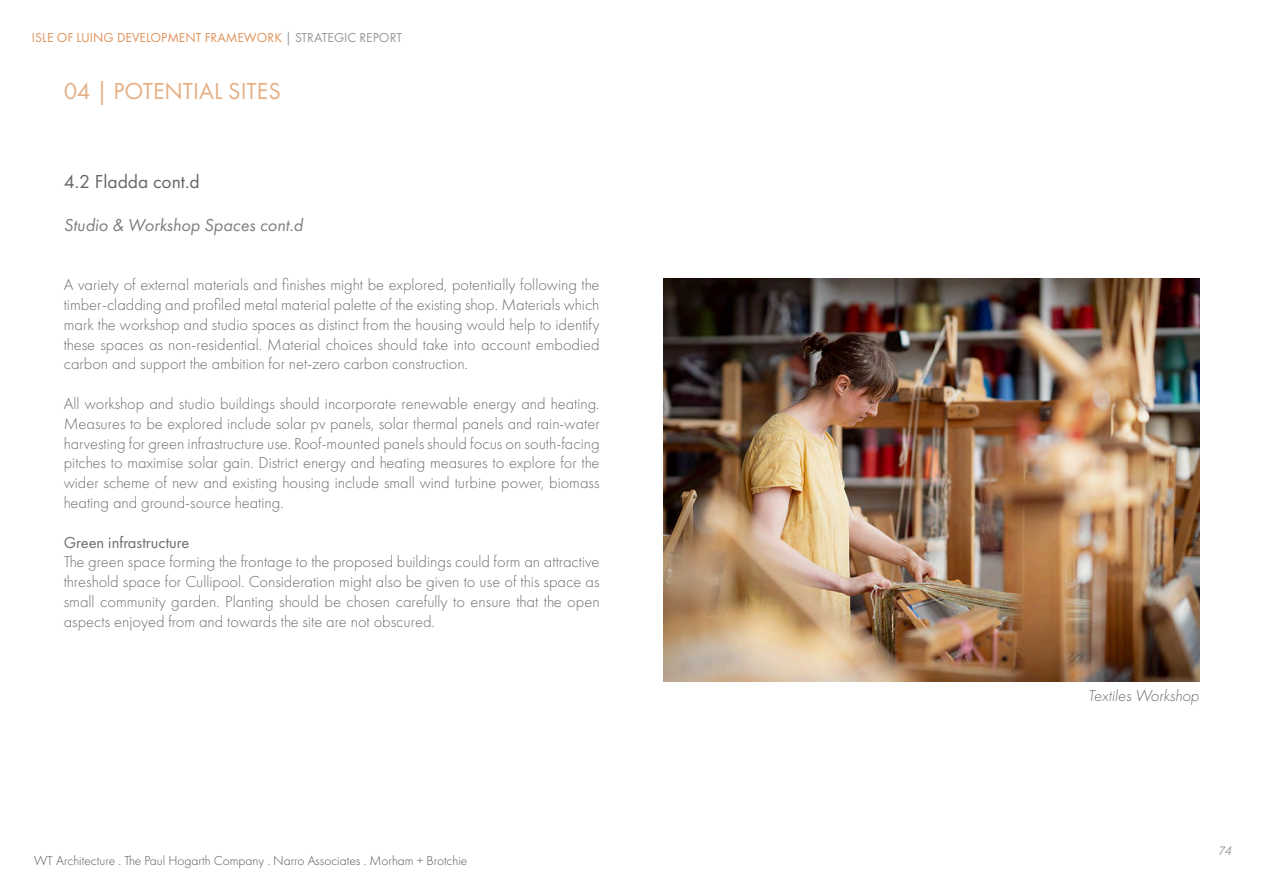
<style>
.page{position:relative;width:1263px;height:893px;background:#fff}
.page>*{position:absolute;margin:0;border:0;box-sizing:border-box;transform-origin:0 0}
.t1{font:24px "Futura PT";color:#e7ae82}
.TITLE_CONT_D{font:19.5px "Futura PT";color:#666}
.sd_tnoc_eltitbu{font:italic 18px "Futura PT";color:#808080}
.MAIN_BODY_grey{font:300 16.5px/19.8px "Futura PT";color:#6c6d70;text-align:justify}
.subheadings{font:16.5px "Futura PT";color:#6c6d70}
.MAIN_BODY_quotes{font:italic 300 16.5px "Futura PT";color:#6c6d70}
.t2{font:300 13.5px "Futura PT";color:#57585a}
.t3{font:13.5px "Futura PT";color:#df935b}
.t4{font:italic 300 12px "Helvetica";color:#87898c}
.s1{color:#95979a}
</style>
<div class="page">
<img style="left:663px;top:278px;width:536px;height:404px">
<p class="t3" style="left:32px;top:30px;width:372px">ISLE OF LUING DEVELOPMENT FRAMEWORK <span class="s1">| STRATEGIC REPORT</span></p>
<p class="t1" style="left:64px;top:76px;width:218px">04 | POTENTIAL SITES</p>
<p class="TITLE_CONT_D" style="left:64px;top:169px;width:138px">4.2 Fladda cont.d</p>
<p class="sd_tnoc_eltitbu" style="left:64px;top:214px;width:241px">Studio &amp; Workshop Spaces cont.d</p>
<p class="MAIN_BODY_grey" style="left:64px;top:275px;width:537px">A variety of external materials and finishes might be explored, potentially following the timber-cladding and profiled metal material palette of the existing shop. Materials which mark the workshop and studio spaces as distinct from the housing would help to identify these spaces as non-residential. Material choices should take into account embodied carbon and support the ambition for net-zero carbon construction.</p>
<p class="MAIN_BODY_grey" style="left:64px;top:394px;width:537px">All workshop and studio buildings should incorporate renewable energy and heating.<br>Measures to be explored include solar pv panels, solar thermal panels and rain-water harvesting for green infrastructure use. Roof-mounted panels should focus on south-facing pitches to maximise solar gain. District energy and heating measures to explore for the wider scheme of new and existing housing include small wind turbine power, biomass heating and ground-source heating.</p>
<p class="subheadings" style="left:64px;top:532px;width:127px">Green infrastructure</p>
<p class="MAIN_BODY_grey" style="left:64px;top:552px;width:537px">The green space forming the frontage to the proposed buildings could form an attractive threshold space for Cullipool. Consideration might also be given to use of this space as small community garden. Planting should be chosen carefully to ensure that the open aspects enjoyed from and towards the site are not obscured.</p>
<p class="t2" style="left:34px;top:853px;width:435px">WT Architecture . The Paul Hogarth Company . Narro Associates . Morham + Brotchie</p>
<p class="MAIN_BODY_quotes" style="left:1088px;top:687px;width:113px">Textiles Workshop</p>
<p class="t4" style="left:1218px;top:841px;width:15px">74</p>
</div>
